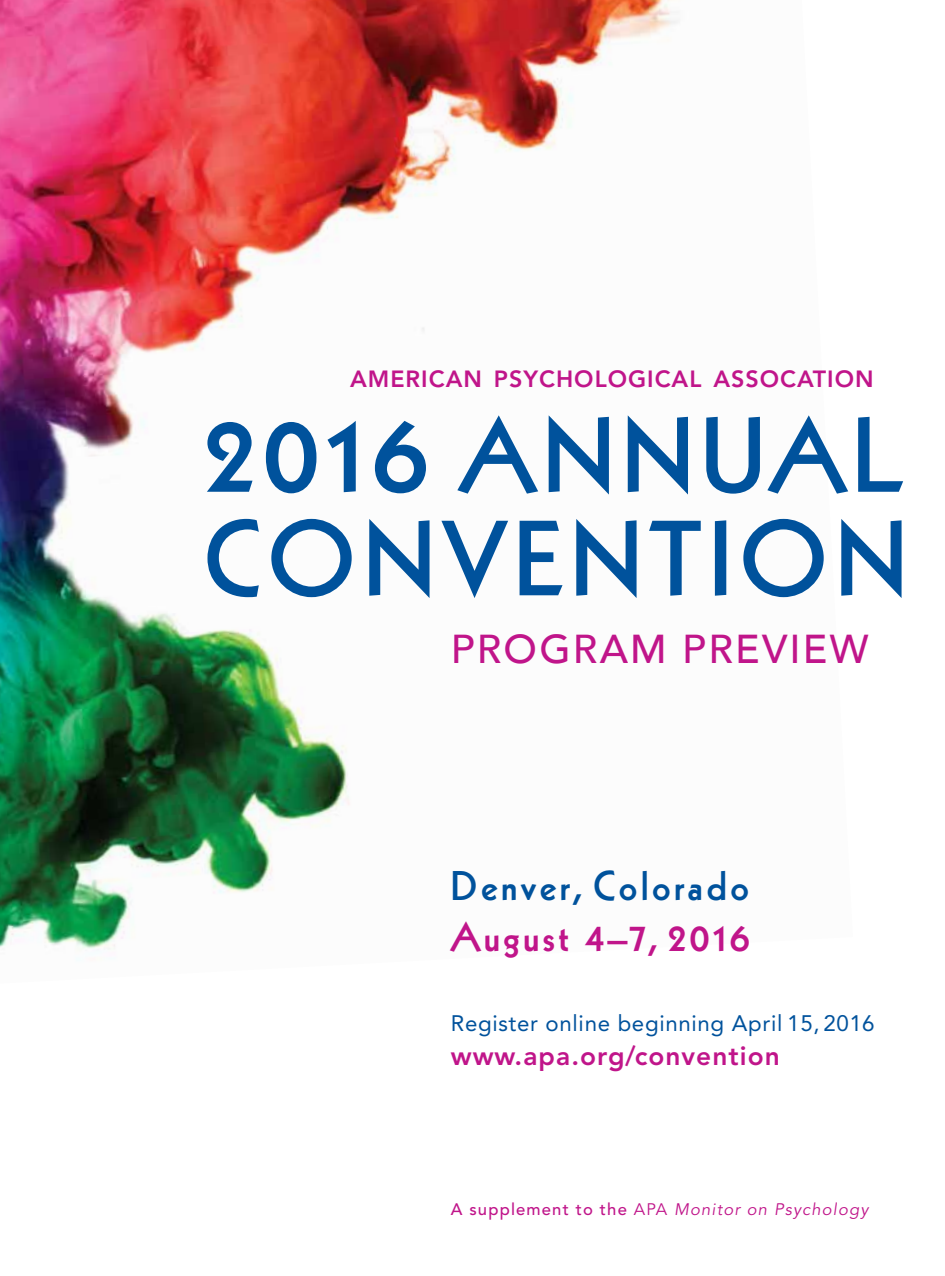
<style>
.page{position:relative;width:945px;height:1276px;background:#fff}
.page>*{position:absolute;margin:0;border:0;box-sizing:border-box;transform-origin:0 0}
.t1{font:800 103.6px/103.6px "Kabel";letter-spacing:.08em;color:#00529c}
.t2{font:800 40.25px "Kabel";letter-spacing:.09em;color:#00529c}
.t3{font:500 40.25px "Avenir";letter-spacing:.055em;color:#c0158a}
.t4{font:800 40.25px "Kabel";letter-spacing:.08em;color:#c0158a}
.t5{font:800 26.25px "Avenir LT Std";letter-spacing:.04em;color:#c0158a}
.t6{font:800 23.28px "Avenir LT Std";letter-spacing:.045em;color:#c0158a}
.t7{font:22.4px "Avenir LT Std";letter-spacing:.03em;color:#00529c}
.t8{font:italic 16.62px "Avenir LT Std";letter-spacing:.07em;color:#c0158a}
.s1{font-size:113.4px}
.s2{font-weight:500;font-style:normal}
.s3{font-style:normal}
</style>
<div class="page">
<img style="left:0;top:0;width:678px;height:949px">
<h3 class="t6" style="left:350px;top:365px;width:525px">AMERICAN PSYCHOLOGICAL ASSOCATION</h3>
<h1 class="t1" style="left:204px;top:405px;width:705px"><span class="s1">2016</span> ANNUAL<br>CONVENTION</h1>
<h2 class="t3" style="left:451px;top:614px;width:419px">PROGRAM PREVIEW</h2>
<h2 class="t2" style="left:451px;top:862px;width:300px">Denver, Colorado</h2>
<h2 class="t4" style="left:451px;top:913px;width:301px">August 4–7, 2016</h2>
<h3 class="t7" style="left:451px;top:1010px;width:425px">Register online beginning April 15, 2016</h3>
<h3 class="t5" style="left:451px;top:1040px;width:331px">www.apa.org/convention</h3>
<p class="t8" style="left:451px;top:1200px;width:419px"><span class="s2">A supplement to the</span> <span class="s3">APA</span> Monitor on Psychology</p>
</div>
